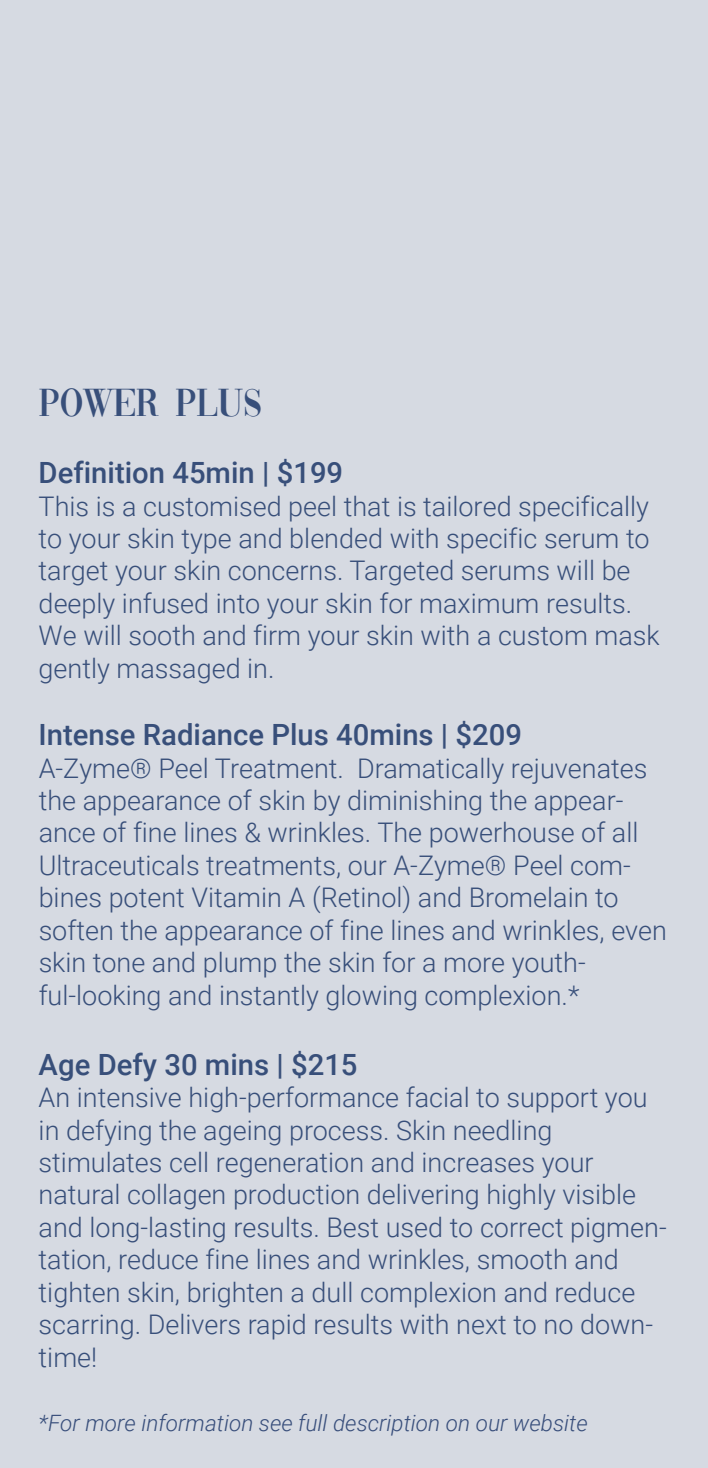
<style>
.page{position:relative;width:708px;height:1468px;background:#fff}
.page>*{position:absolute;margin:0;border:0;box-sizing:border-box;transform-origin:0 0}
.t1{font:40.5px "Vogue";color:#384f7a}
.t2{font:500 29.25px "Roboto";color:#384f7a}
.t3{font:300 27px/32.4px "Roboto";color:#384f7a}
.t4{font:italic 300 22.5px "Roboto";color:#384e7b}
</style>
<div class="page">
<div style="left:0;top:0;width:708px;height:1467px;background:#d6dae2"></div>
<h1 class="t1" style="left:39px;top:388px;width:225px">POWER PLUS</h1>
<p class="t2" style="left:39px;top:452px;width:306px">Definition 45min | $199</p>
<p class="t3" style="left:39px;top:488px;width:623px">This is a customised peel that is tailored specifically to your skin type and blended with specific serum to target your skin concerns. Targeted serums will be deeply infused into your skin for maximum results.<br>We will sooth and firm your skin with a custom mask gently massaged in.</p>
<p class="t2" style="left:39px;top:714px;width:485px">Intense Radiance Plus 40mins | $209</p>
<p class="t3" style="left:39px;top:750px;width:630px">A-Zyme® Peel Treatment. Dramatically rejuvenates the appearance of skin by diminishing the appear&shy;ance of fine lines &amp; wrinkles. The powerhouse of all Ultraceuticals treatments, our A-Zyme® Peel com&shy;bines potent Vitamin A (Retinol) and Bromelain to soften the appearance of fine lines and wrinkles, even skin tone and plump the skin for a more youth&shy;ful-looking and instantly glowing complexion.*</p>
<p class="t2" style="left:39px;top:1043px;width:320px">Age Defy 30 mins | $215</p>
<p class="t3" style="left:39px;top:1080px;width:630px">An intensive high-performance facial to support you in defying the ageing process. Skin needling stimulates cell regeneration and increases your natural collagen production delivering highly visible and long-lasting results. Best used to correct pigmen&shy;tation, reduce fine lines and wrinkles, smooth and tighten skin, brighten a dull complexion and reduce scarring. Delivers rapid results with next to no down&shy;time!</p>
<p class="t4" style="left:39px;top:1407px;width:551px">*For more information see full description on our website</p>
</div>
